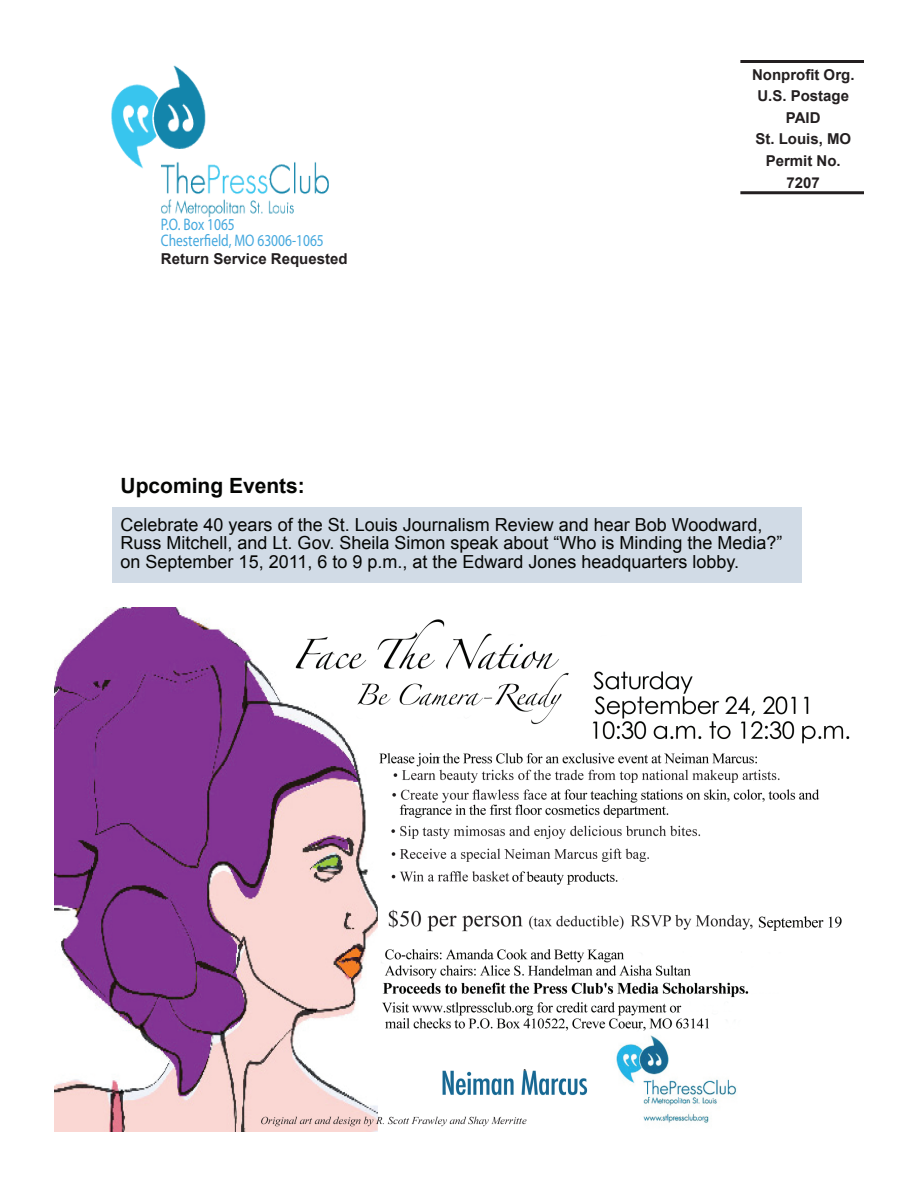
<style>
.page{position:relative;width:918px;height:1188px;background:#fff}
.page>*{position:absolute;margin:0;border:0;box-sizing:border-box;transform-origin:0 0}
.t1{font:700 21px "Arial";color:#040503}
.t2{font:18px/18.8px "Arial";color:#040503}
.t3{font:16.8px/16.2px "Myriad Pro";color:#44a8de;scale:.81 1}
.t4{font:700 15px/21.6px "Arial";color:#231f20;text-align:center}
</style>
<div class="page">
<img style="left:111px;top:65px;width:218px;height:153px">
<hr style="left:740px;top:60px;width:124px;height:3px;background:#231f20">
<hr style="left:740px;top:191px;width:124px;height:3px;background:#231f20">
<img style="left:54px;top:608px;width:796px;height:524px">
<div style="left:112px;top:507px;width:690px;height:76px;background:#d1dbe6"></div>
<p class="t3" style="left:161px;top:216px;width:203px">P.O. Box 1065<br>Chesterfield, MO 63006-1065</p>
<p class="t4" style="left:161px;top:248px;width:188px">Return Service Requested</p>
<p class="t4" style="left:752px;top:63px;width:104px">Nonprofit Org.<br>U.S. Postage<br>PAID<br>St. Louis, MO<br>Permit No.<br>7207</p>
<p class="t1" style="left:121px;top:474px;width:186px">Upcoming Events:</p>
<p class="t2" style="left:121px;top:515px;width:663px">Celebrate 40 years of the St. Louis Journalism Review and hear Bob Woodward,<br>Russ Mitchell, and Lt. Gov. Sheila Simon speak about “Who is Minding the Media?” on September 15, 2011, 6 to 9 p.m., at the Edward Jones headquarters lobby.</p>
</div>
